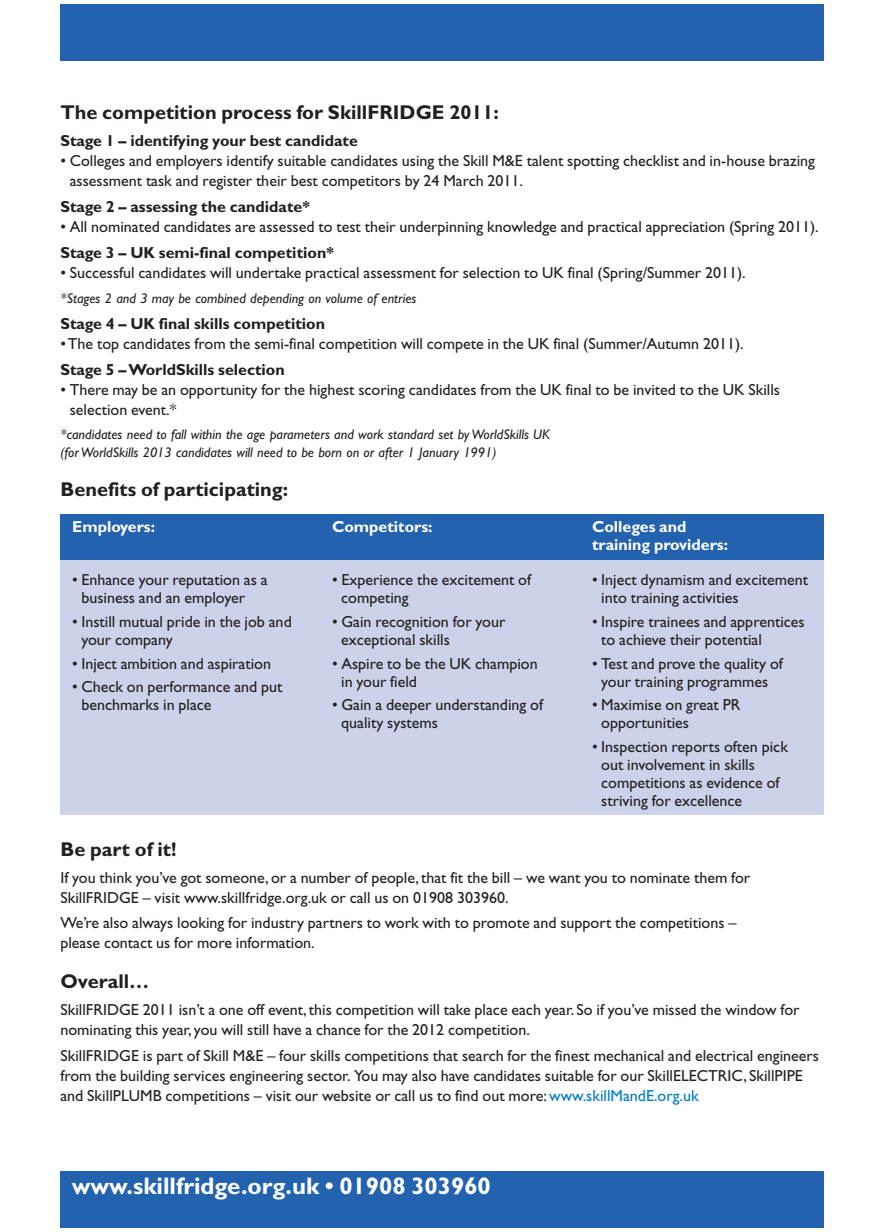
<style>
.page{position:relative;width:884px;height:1232px;background:#fff}
.page>*{position:absolute;margin:0;border:0;box-sizing:border-box;transform-origin:0 0}
.t1{font:700 24px "Gill Sans";color:#fff}
.t2{font:700 20px "Gill Sans";color:#231f20}
.t3{font:16px/18px "Gill Sans";color:#231f20}
.t4{font:700 16px "Gill Sans";color:#231f20}
.t5{font:700 16px/18px "Gill Sans";color:#fff}
.t6{font:italic 14px/18px "Gill Sans";color:#231f20}
.s1{color:#007bc3}
</style>
<div class="page">
<div style="left:60px;top:514px;width:763px;height:301px;background:#cbd2ea"></div>
<div style="left:60px;top:514px;width:763px;height:46px;background:#2362af"></div>
<div style="left:60px;top:4px;width:763px;height:56px;background:#2362af"></div>
<div style="left:60px;top:1172px;width:763px;height:56px;background:#2362af"></div>
<p class="t2" style="left:60px;top:105px;width:440px">The competition process for SkillFRIDGE 2011:</p>
<p class="t4" style="left:60px;top:135px;width:299px">Stage 1 – identifying your best candidate</p>
<p class="t3" style="left:70px;top:152px;width:746px;line-height:20px;text-indent:-9px">• Colleges and employers identify suitable candidates using the Skill M&amp;E talent spotting checklist and in-house brazing assessment task and register their best competitors by 24 March 2011.</p>
<p class="t4" style="left:60px;top:201px;width:251px">Stage 2 – assessing the candidate*</p>
<p class="t3" style="left:60px;top:219px;width:759px">• All nominated candidates are assessed to test their underpinning knowledge and practical appreciation (Spring 2011).</p>
<p class="t4" style="left:60px;top:246px;width:275px">Stage 3 – UK semi-final competition*</p>
<p class="t3" style="left:60px;top:265px;width:686px">• Successful candidates will undertake practical assessment for selection to UK final (Spring/Summer 2011).</p>
<p class="t6" style="left:60px;top:291px;width:357px">*Stages 2 and 3 may be combined depending on volume of entries</p>
<p class="t4" style="left:60px;top:318px;width:266px">Stage 4 – UK final skills competition</p>
<p class="t3" style="left:60px;top:336px;width:684px">•The top candidates from the semi-final competition will compete in the UK final (Summer/Autumn 2011).</p>
<p class="t4" style="left:60px;top:363px;width:226px">Stage 5 –WorldSkills selection</p>
<p class="t3" style="left:70px;top:381px;width:711px;line-height:20px;text-indent:-9px">• There may be an opportunity for the highest scoring candidates from the UK final to be invited to the UK Skills selection event.*</p>
<p class="t6" style="left:60px;top:427px;width:491px">*candidates need to fall within the age parameters and work standard set by WorldSkills UK (for WorldSkills 2013 candidates will need to be born on or after 1 January 1991)</p>
<p class="t2" style="left:60px;top:482px;width:229px">Benefits of participating:</p>
<p class="t5" style="left:72px;top:519px;width:84px">Employers:</p>
<p class="t3" style="left:81px;top:572px;width:188px;text-indent:-9px">• Enhance your reputation as a business and an employer</p>
<p class="t3" style="left:81px;top:614px;width:212px;text-indent:-9px">• Instill mutual pride in the job and your company</p>
<p class="t3" style="left:72px;top:656px;width:200px">• Inject ambition and aspiration</p>
<p class="t3" style="left:81px;top:679px;width:203px;text-indent:-9px">• Check on performance and put benchmarks in place</p>
<p class="t5" style="left:332px;top:519px;width:102px">Competitors:</p>
<p class="t3" style="left:341px;top:572px;width:191px;text-indent:-9px">• Experience the excitement of competing</p>
<p class="t3" style="left:341px;top:614px;width:166px;text-indent:-9px">• Gain recognition for your exceptional skills</p>
<p class="t3" style="left:341px;top:656px;width:198px;text-indent:-9px">• Aspire to be the UK champion in your field</p>
<p class="t3" style="left:341px;top:697px;width:203px;text-indent:-9px">• Gain a deeper understanding of quality systems</p>
<p class="t5" style="left:592px;top:519px;width:137px">Colleges and training providers:</p>
<p class="t3" style="left:601px;top:572px;width:208px;text-indent:-9px">• Inject dynamism and excitement into training activities</p>
<p class="t3" style="left:601px;top:614px;width:205px;text-indent:-9px">• Inspire trainees and apprentices to achieve their potential</p>
<p class="t3" style="left:592px;top:656px;width:192px;text-align:center">• Test and prove the quality of your training programmes</p>
<p class="t3" style="left:601px;top:697px;width:141px;text-indent:-9px">• Maximise on great PR opportunities</p>
<p class="t3" style="left:601px;top:739px;width:188px;text-indent:-9px">• Inspection reports often pick out involvement in skills competitions as evidence of striving for excellence</p>
<p class="t2" style="left:60px;top:841px;width:117px">Be part of it!</p>
<p class="t3" style="left:60px;top:869px;width:691px;line-height:20px">If you think you’ve got someone, or a number of people,that fit the bill – we want you to nominate them for<br>SkillFRIDGE – visit www.skillfridge.org.uk or call us on 01908 303960.</p>
<p class="t3" style="left:60px;top:914px;width:677px;line-height:20px">We’re also always looking for industry partners to work with to promote and support the competitions – please contact us for more information.</p>
<p class="t2" style="left:60px;top:974px;width:90px">Overall…</p>
<p class="t3" style="left:60px;top:1001px;width:740px;line-height:20px">SkillFRIDGE 2011 isn’t a one off event,this competition will take place each year. So if you’ve missed the window for nominating this year, you will still have a chance for the 2012 competition.</p>
<p class="t3" style="left:60px;top:1047px;width:760px;line-height:20px">SkillFRIDGE is part of Skill M&amp;E – four skills competitions that search for the finest mechanical and electrical engineers from the building services engineering sector. You may also have candidates suitable for our SkillELECTRIC, SkillPIPE and SkillPLUMB competitions – visit our website or call us to find out more:<span class="s1">www.skillMandE.org.uk</span></p>
<h1 class="t1" style="left:72px;top:1176px;width:420px">www.skillfridge.org.uk • 01908 303960</h1>
</div>
